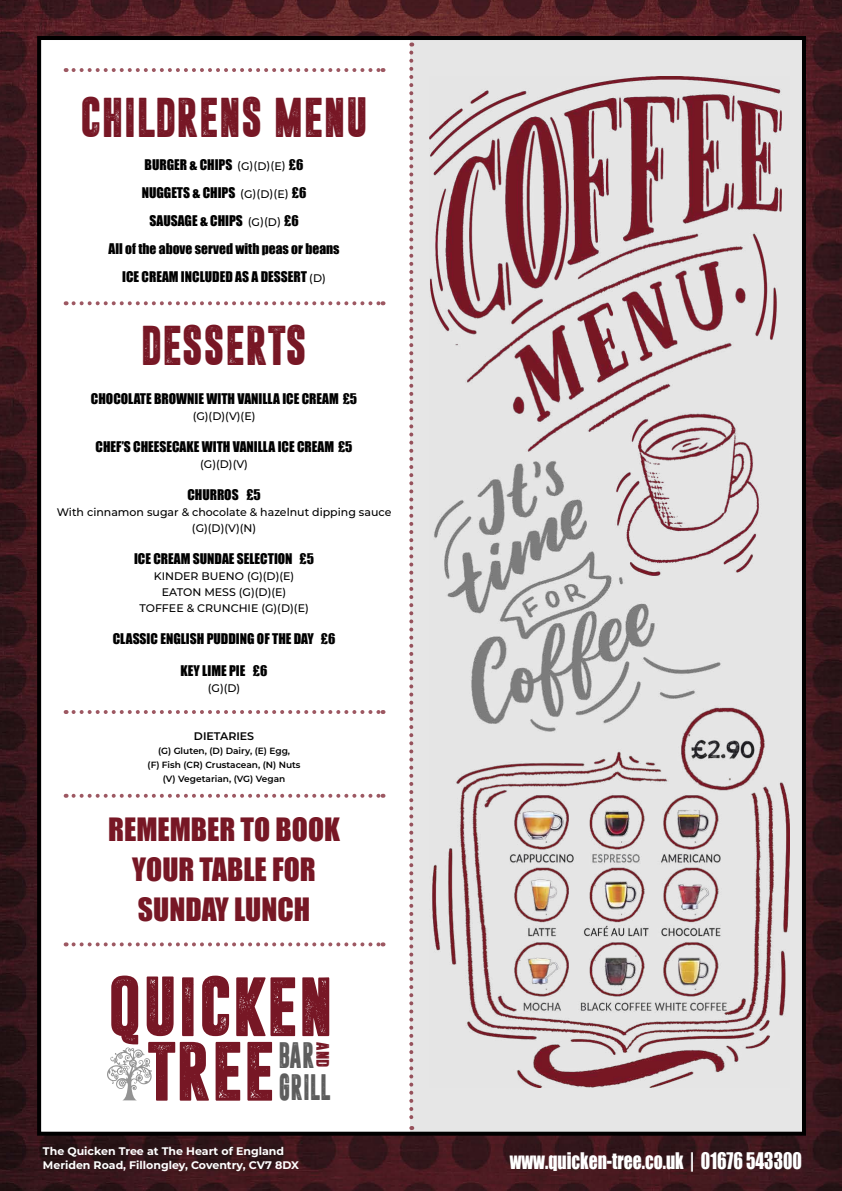
<style>
.page{position:relative;width:842px;height:1191px;background:#fff}
.page>*{position:absolute;margin:0;border:0;box-sizing:border-box;transform-origin:0 0}
.t1{font:64.4px/64.5px "Dreamwalker";color:#771725;text-align:center;scale:1.06 1}
.t2{font:43px "Dreamwalker";color:#771725}
.t3{font:29.5px/40px "Impact";color:#771725;text-align:center}
.t4{font:28.3px/32.5px "Dreamwalker";color:#5d5d5d;scale:.83 1}
.t5{font:21px "Impact";color:#fff;scale:.84 1}
.t6{font:15.9px "Dreamwalker";color:#771725;scale:1.23 1}
.t7{font:13.5px/28px "Impact";color:#000;text-align:center}
.t8{font:500 11px/16px "Montserrat";color:#000;text-align:center}
.t9{font:700 11px/14px "Montserrat";color:#fff}
.t10{font:600 11px "Montserrat";color:#000}
.t11{font:600 9px/14px "Montserrat";color:#000;text-align:center}
.s1{font-family:"Montserrat";font-weight:500;font-size:11px}
</style>
<div class="page">
<img style="left:0;top:0;width:842px;height:1191px">
<div style="left:39px;top:38px;width:765px;height:1095px;background:#fff"></div>
<div style="left:411px;top:38px;width:393px;height:1095px;background:#e6e6e6"></div>
<div style="left:37px;top:36px;width:769px;height:1099px;border:4px solid #000"></div>
<svg style="left:74px;top:68px;width:310px;height:4px"></svg>
<svg style="left:74px;top:301px;width:310px;height:4px"></svg>
<svg style="left:74px;top:710px;width:310px;height:4px"></svg>
<svg style="left:74px;top:793px;width:310px;height:4px"></svg>
<svg style="left:74px;top:942px;width:310px;height:4px"></svg>
<svg style="left:409px;top:53px;width:4px;height:1077px"></svg>
<svg style="left:107px;top:1047px;width:45px;height:53px"></svg>
<img style="left:429px;top:76px;width:360px;height:1011px">
<h2 class="t2" style="left:80px;top:96px;width:290px">CHILDRENS MENU</h2>
<p class="t7" style="left:109px;top:150px;width:233px">BURGER &amp; CHIPS <span class="s1">(G)(D)(E)</span> £6<br>NUGGETS &amp; CHIPS <span class="s1">(G)(D)(E)</span> £6<br>SAUSAGE &amp; CHIPS <span class="s1">(G)(D)</span> £6<br>All of the above served with peas or beans<br>ICE CREAM INCLUDED AS A DESSERT <span class="s1">(D)</span></p>
<h2 class="t2" style="left:141px;top:325px;width:168px">DESSERTS</h2>
<p class="t7" style="left:91px;top:385px;width:268px">CHOCOLATE BROWNIE WITH VANILLA ICE CREAM £5</p>
<p class="t8" style="left:193px;top:408px;width:64px">(G)(D)(V)(E)</p>
<p class="t7" style="left:96px;top:433px;width:258px">CHEF’S CHEESECAKE WITH VANILLA ICE CREAM £5</p>
<p class="t8" style="left:200px;top:456px;width:49px">(G)(D)(V)</p>
<p class="t7" style="left:187px;top:481px;width:75px">CHURROS £5</p>
<p class="t8" style="left:57px;top:504px;width:336px">With cinnamon sugar &amp; chocolate &amp; hazelnut dipping sauce (G)(D)(V)(N)</p>
<p class="t7" style="left:134px;top:545px;width:181px">ICE CREAM SUNDAE SELECTION £5</p>
<p class="t8" style="left:139px;top:568px;width:171px">KINDER BUENO (G)(D)(E)<br>EATON MESS (G)(D)(E)<br>TOFFEE &amp; CRUNCHIE (G)(D)(E)</p>
<p class="t7" style="left:113px;top:625px;width:224px">CLASSIC ENGLISH PUDDING OF THE DAY £6</p>
<p class="t7" style="left:181px;top:657px;width:88px">KEY LIME PIE £6</p>
<p class="t8" style="left:208px;top:680px;width:34px">(G)(D)</p>
<p class="t10" style="left:194px;top:728px;width:62px">DIETARIES</p>
<p class="t11" style="left:148px;top:743px;width:155px">(G) Gluten, (D) Dairy, (E) Egg,<br>(F) Fish (CR) Crustacean, (N) Nuts (V) Vegetarian, (VG) Vegan</p>
<h3 class="t3" style="left:108px;top:808px;width:233px">REMEMBER TO BOOK<br>YOUR TABLE FOR<br>SUNDAY LUNCH</h3>
<h1 class="t1" style="left:107px;top:977px;width:215px">QUICKEN<br>TREE</h1>
<h3 class="t4" style="left:278px;top:1040px;width:64px">BAR<br>GRILL</h3>
<p class="t6" style="left:331px;top:1041px;width:23px;rotate:90deg">and</p>
<p class="t9" style="left:43px;top:1144px;width:258px">The Quicken Tree at The Heart of England<br>Meriden Road, Fillongley, Coventry, CV7 8DX</p>
<h3 class="t5" style="left:510px;top:1144px;width:349px">www.quicken-tree.co.uk | 01676 543300</h3>
</div>
